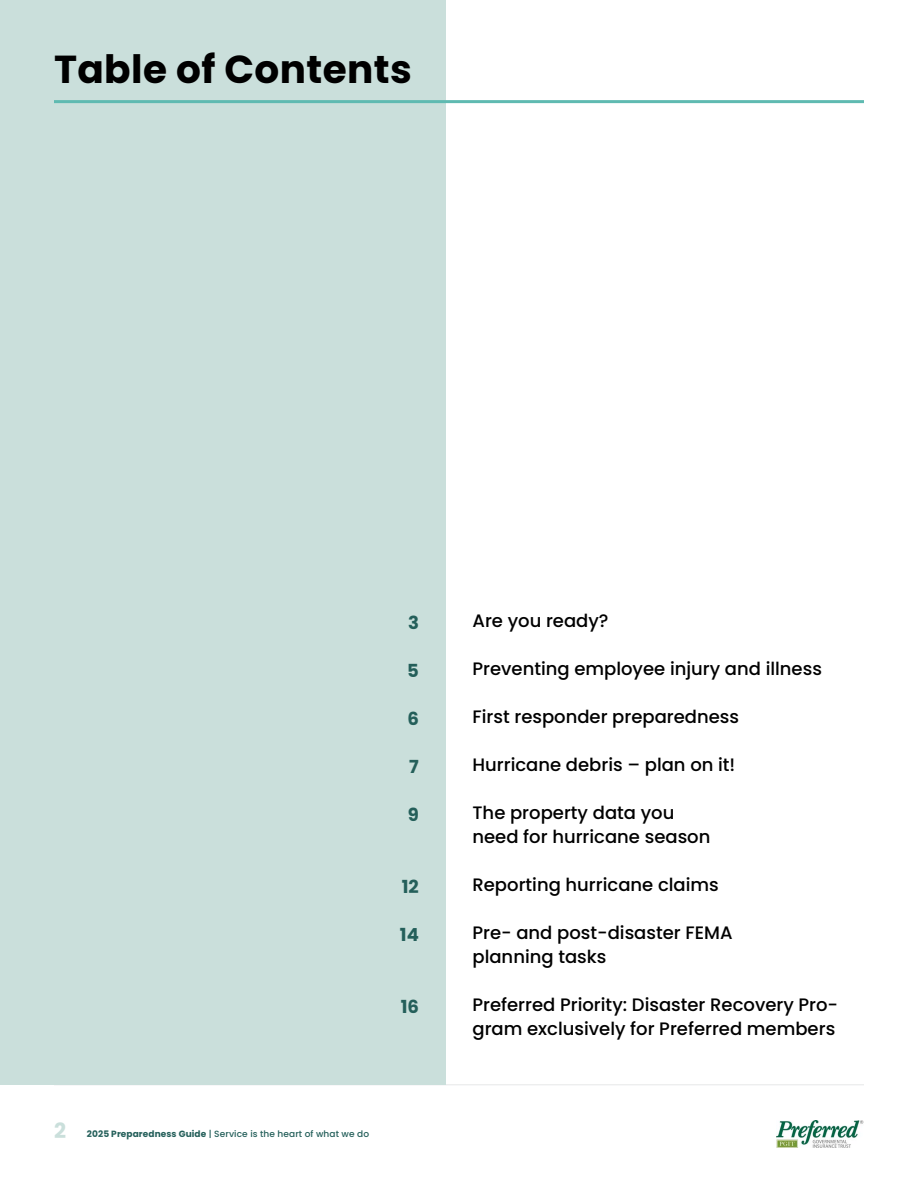
<style>
.page{position:relative;width:918px;height:1188px;background:#fff}
.page>*{position:absolute;margin:0;border:0;box-sizing:border-box;transform-origin:0 0}
.t1{font:700 39px "Poppins";letter-spacing:.01em;color:#000}
.t2{font:700 21px "Poppins";color:#cadfdb}
.t3{font:500 18px/24px "Poppins";color:#000}
.t4{font:700 18px "Poppins";color:#245f5a}
.t5{font:500 9px "Poppins";letter-spacing:.01em;color:#245f5a}
.s1{font-weight:700}
</style>
<div class="page">
<img style="left:776px;top:1120px;width:88px;height:28px">
<hr style="left:54px;top:1084px;width:810px;height:1px;background:#e6e7e8">
<div style="left:0;top:0;width:446px;height:1084px;background:#cadfdb"></div>
<hr style="left:54px;top:100px;width:810px;height:3px;background:#5fbab1">
<h1 class="t1" style="left:54px;top:47px;width:359px">Table of Contents</h1>
<p class="t4" style="left:408px;top:612px;width:12px">3</p>
<p class="t4" style="left:407px;top:660px;width:13px">5</p>
<p class="t4" style="left:407px;top:708px;width:13px">6</p>
<p class="t4" style="left:409px;top:756px;width:11px">7</p>
<p class="t4" style="left:408px;top:804px;width:13px">9</p>
<p class="t4" style="left:402px;top:876px;width:19px">12</p>
<p class="t4" style="left:400px;top:924px;width:20px">14</p>
<p class="t4" style="left:401px;top:996px;width:20px">16</p>
<p class="t2" style="left:54px;top:1118px;width:13px">2</p>
<p class="t5" style="left:87px;top:1128px;width:284px"><span class="s1">2025 Preparedness Guide</span> | Service is the heart of what we do</p>
<p class="t3" style="left:473px;top:609px;width:138px">Are you ready?</p>
<p class="t3" style="left:473px;top:657px;width:351px">Preventing employee injury and illness</p>
<p class="t3" style="left:473px;top:705px;width:268px">First responder preparedness</p>
<p class="t3" style="left:473px;top:753px;width:264px">Hurricane debris – plan on it!</p>
<p class="t3" style="left:473px;top:801px;width:239px">The property data you need for hurricane season</p>
<p class="t3" style="left:473px;top:873px;width:248px">Reporting hurricane claims</p>
<p class="t3" style="left:473px;top:921px;width:262px">Pre- and post-disaster FEMA planning tasks</p>
<p class="t3" style="left:473px;top:993px;width:367px">Preferred Priority: Disaster Recovery Pro&shy;gram exclusively for Preferred members</p>
</div>
